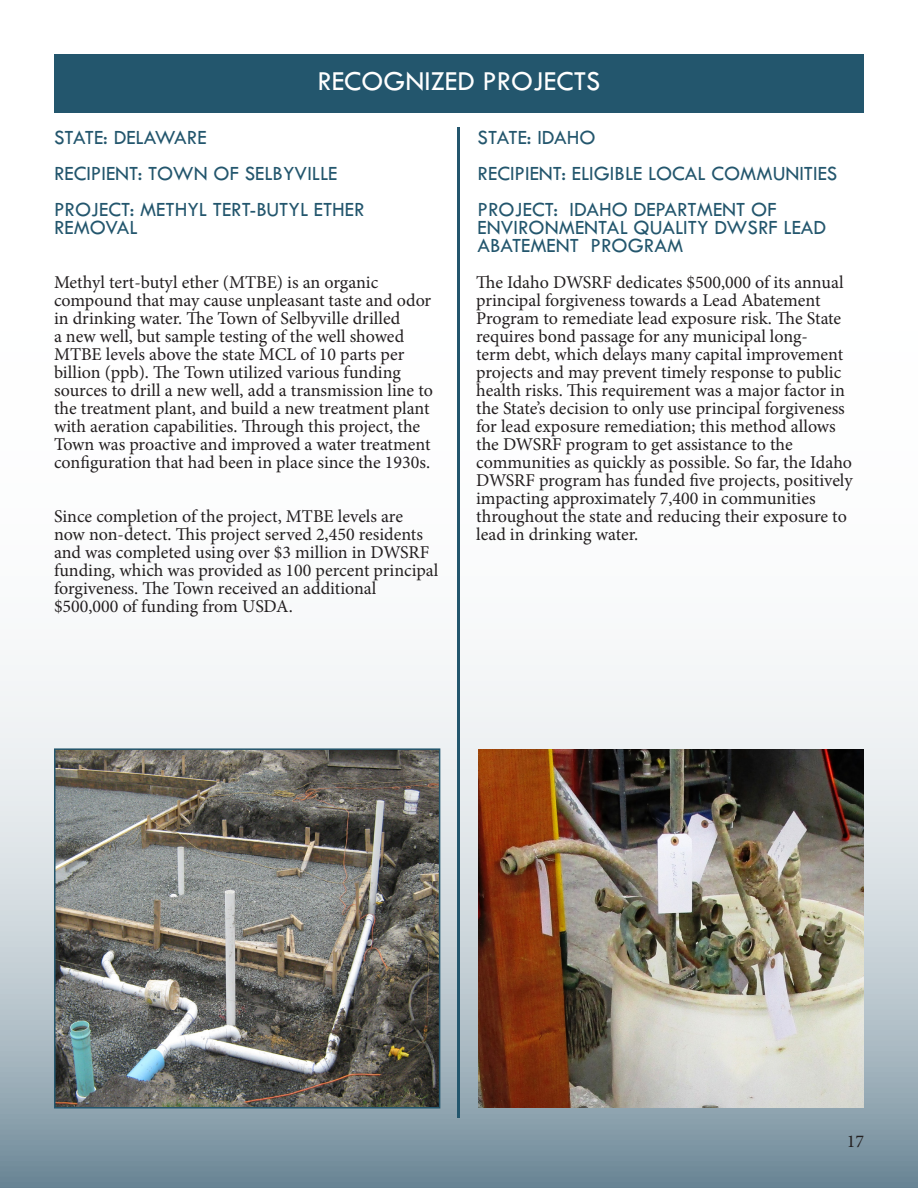
<style>
.page{position:relative;width:918px;height:1188px;background:#fff}
.page>*{position:absolute;margin:0;border:0;box-sizing:border-box;transform-origin:0 0}
.t1{font:28.5px "Tw Cen MT Std";color:#fff}
.t2{font:21px/36px "Tw Cen MT Std";color:#23566d}
.t3{font:18px/18px "Minion Pro";color:#231f20}
</style>
<div class="page">
<img style="left:0;top:112px;width:918px;height:1076px">
<div style="left:54px;top:54px;width:810px;height:58px;background:#23566d"></div>
<img style="left:57px;top:751px;width:380px;height:354px">
<div style="left:54px;top:748px;width:386px;height:360px;border:2px solid #23566d"></div>
<hr style="left:458px;top:128px;width:2px;height:990px;background:#23566d">
<img style="left:478px;top:749px;width:385px;height:359px">
<h2 class="t1" style="left:318px;top:66px;width:284px">RECOGNIZED PROJECTS</h2>
<h3 class="t2" style="left:54px;top:120px;width:312px">STATE: DELAWARE<br>RECIPIENT: TOWN OF SELBYVILLE<br>PROJECT: METHYL TERT-BUTYL ETHER</h3>
<h3 class="t2" style="left:54px;top:210px;width:85px">REMOVAL</h3>
<h3 class="t2" style="left:478px;top:120px;width:361px">STATE: IDAHO<br>RECIPIENT: ELIGIBLE LOCAL COMMUNITIES<br>PROJECT: IDAHO DEPARTMENT OF</h3>
<h3 class="t2" style="left:478px;top:219px;width:350px;line-height:18px">ENVIRONMENTAL QUALITY DWSRF LEAD<br>ABATEMENT PROGRAM</h3>
<p class="t3" style="left:476px;top:273px;width:378px">The Idaho DWSRF dedicates $500,000 of its annual principal forgiveness towards a Lead Abatement Program to remediate lead exposure risk. The State requires bond passage for any municipal long-<br>term debt, which delays many capital improvement projects and may prevent timely response to public health risks. This requirement was a major factor in the State’s decision to only use principal forgiveness for lead exposure remediation; this method allows the DWSRF program to get assistance to the communities as quickly as possible. So far, the Idaho DWSRF program has funded five projects, positively impacting approximately 7,400 in communities throughout the state and reducing their exposure to lead in drinking water.</p>
<p class="t3" style="left:54px;top:273px;width:380px">Methyl tert-butyl ether (MTBE) is an organic compound that may cause unpleasant taste and odor in drinking water. The Town of Selbyville drilled<br>a new well, but sample testing of the well showed MTBE levels above the state MCL of 10 parts per billion (ppb). The Town utilized various funding sources to drill a new well, add a transmission line to the treatment plant, and build a new treatment plant with aeration capabilities. Through this project, the Town was proactive and improved a water treatment configuration that had been in place since the 1930s.</p>
<p class="t3" style="left:54px;top:507px;width:386px">Since completion of the project, MTBE levels are now non-detect. This project served 2,450 residents and was completed using over $3 million in DWSRF funding, which was provided as 100 percent principal forgiveness. The Town received an additional $500,000 of funding from USDA.</p>
<p class="t3" style="left:847px;top:1132px;width:19px">17</p>
</div>
